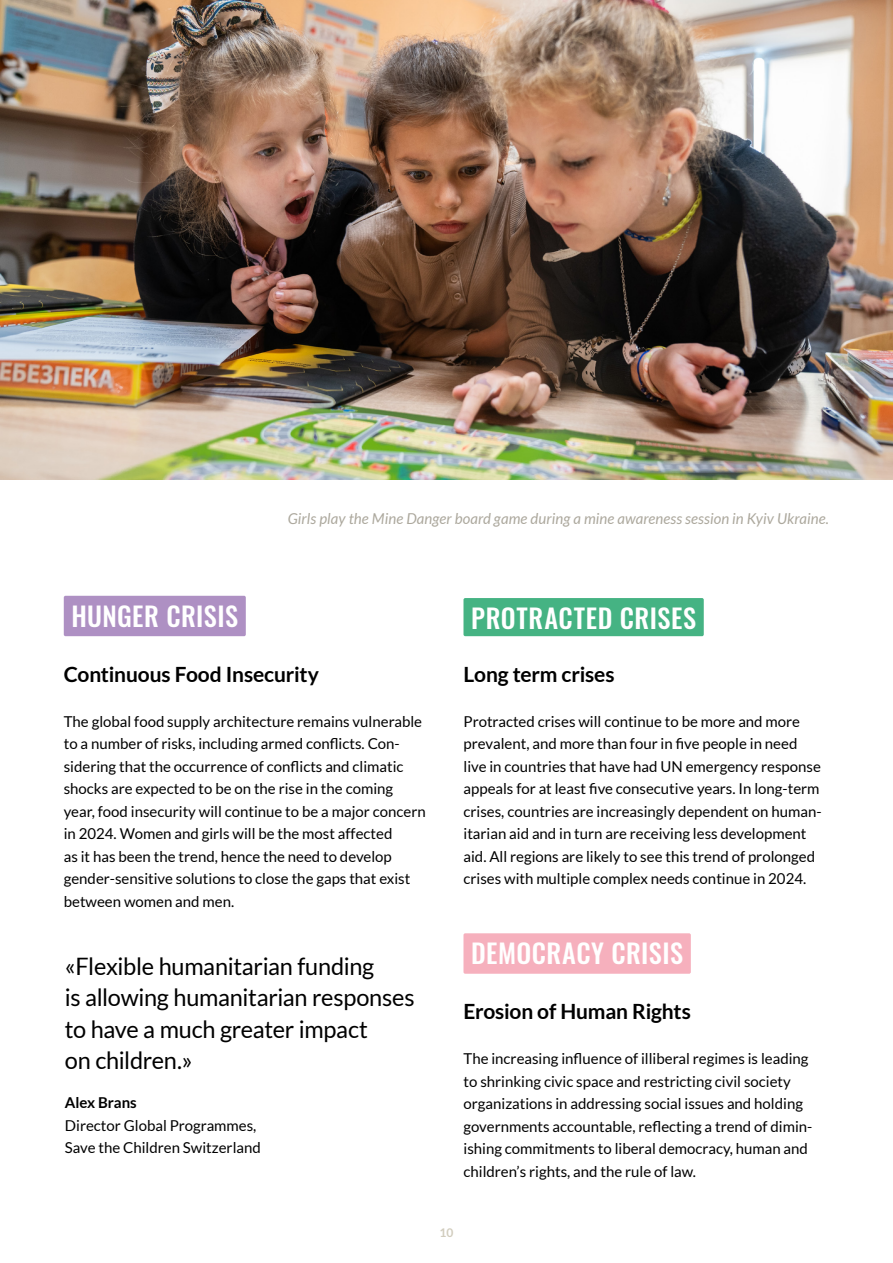
<style>
.page{position:relative;width:893px;height:1263px;background:#fff}
.page>*{position:absolute;margin:0;border:0;box-sizing:border-box;transform-origin:0 0}
.t1{font:500 26.4px "Oswald";letter-spacing:.015em;color:#fff}
.t2{font:24px/31.5px "Lato";letter-spacing:-.015em;color:#000}
.t3{font:700 21px "Lato";letter-spacing:-.01em;color:#000}
.t4{font:15px/22.5px "Lato";color:#000}
.t5{font:italic 15px "Lato";letter-spacing:.005em;color:#aca89d}
.t6{font:700 15px "Lato";color:#000}
.t7{font:700 12px "Lato";color:#d1ccbd}
</style>
<div class="page">
<div style="left:463px;top:598px;width:241px;height:38px;background:#45b383;border-radius:2px"></div>
<div style="left:64px;top:596px;width:182px;height:40px;background:#ae90c3;border-radius:2px"></div>
<div style="left:463px;top:933px;width:228px;height:41px;background:#f6b0bd;border-radius:2px"></div>
<img style="left:0;top:0;width:893px;height:479px">
<p class="t5" style="left:288px;top:510px;width:543px">Girls play the Mine Danger board game during a mine awareness session in Kyiv Ukraine.</p>
<h1 class="t1" style="left:71px;top:592px;width:168px">HUNGER CRISIS</h1>
<h1 class="t1" style="left:471px;top:594px;width:226px">PROTRACTED CRISES</h1>
<h3 class="t3" style="left:64px;top:662px;width:257px">Continuous Food Insecurity</h3>
<p class="t4" style="left:64px;top:710px;width:363px">The global food supply architecture remains vulnerable to a number of risks, including armed conflicts. Con&shy;sidering that the occurrence of conflicts and climatic shocks are expected to be on the rise in the coming year, food insecurity will continue to be a major concern in 2024. Women and girls will be the most affected<br>as it has been the trend, hence the need to develop gender-sensitive solutions to close the gaps that exist between women and men.</p>
<h2 class="t2" style="left:65px;top:950px;width:351px">«Flexible humanitarian funding<br>is allowing humanitarian responses to have a much greater impact<br>on children.»</h2>
<p class="t6" style="left:65px;top:1094px;width:73px">Alex Brans</p>
<p class="t4" style="left:65px;top:1114px;width:197px">Director Global Programmes,<br>Save the Children Switzerland</p>
<h3 class="t3" style="left:463px;top:662px;width:153px">Long term crises</h3>
<p class="t4" style="left:463px;top:710px;width:360px">Protracted crises will continue to be more and more prevalent, and more than four in five people in need live in countries that have had UN emergency response appeals for at least five consecutive years. In long-term crises, countries are increasingly dependent on human&shy;itarian aid and in turn are receiving less development aid. All regions are likely to see this trend of prolonged crises with multiple complex needs continue in 2024.</p>
<h1 class="t1" style="left:471px;top:930px;width:214px">DEMOCRACY CRISIS</h1>
<h3 class="t3" style="left:463px;top:999px;width:229px">Erosion of Human Rights</h3>
<p class="t4" style="left:463px;top:1047px;width:350px">The increasing influence of illiberal regimes is leading to shrinking civic space and restricting civil society organizations in addressing social issues and holding governments accountable, reflecting a trend of dimin&shy;ishing commitments to liberal democracy, human and children’s rights, and the rule of law.</p>
<p class="t7" style="left:439px;top:1225px;width:15px">10</p>
</div>
